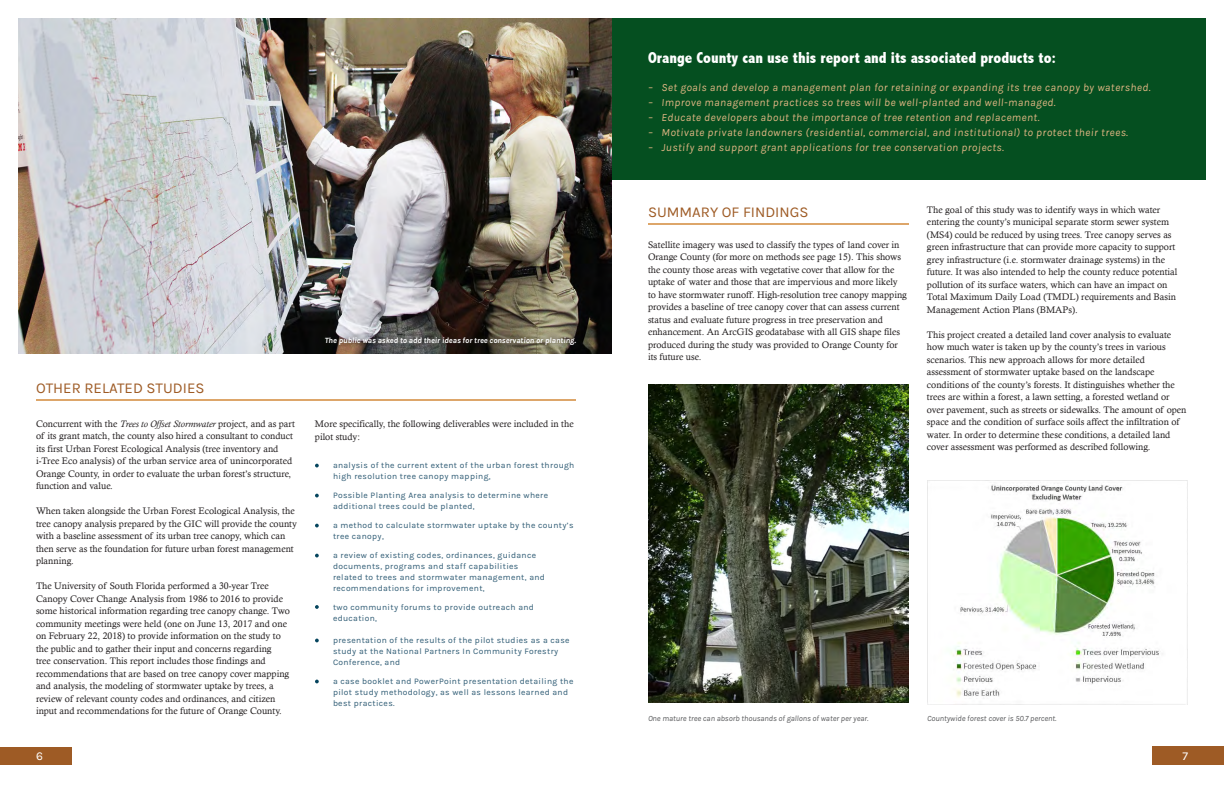
<style>
.page{position:relative;width:1224px;height:792px;background:#fff}
.page>*{position:absolute;margin:0;border:0;box-sizing:border-box;transform-origin:0 0}
.t1{font:800 condensed 16px "Abadi";color:#fff}
.t2{font:15px "Karla";color:#9e5b25}
.t3{font:12px "Karla";color:#fff}
.t4{font:italic 11px "Karla";letter-spacing:.04em;color:#e3b784}
.t5{font:9.5px/12.5px "Calisto";color:#231f20}
.t6{font:8.5px/11px "Karla";letter-spacing:.04em;color:#2e5b74}
.t7{font:italic 8px "Karla";color:#57585a}
.t8{font:italic 700 8px "Karla";color:#fff}
.s1{font-style:italic}
</style>
<div class="page">
<div style="left:0;top:747px;width:72px;height:18px;background:#9e5b25"></div>
<div style="left:1152px;top:746px;width:72px;height:20px;background:#9e5b25"></div>
<div style="left:612px;top:19px;width:594px;height:161px;background:#054f20"></div>
<hr style="left:36px;top:399px;width:540px;height:2px;background:#dda66a">
<img style="left:648px;top:385px;width:261px;height:318px">
<img style="left:927px;top:480px;width:261px;height:224px">
<img style="left:18px;top:19px;width:594px;height:334px">
<hr style="left:648px;top:223px;width:261px;height:1px;background:#dda66a">
<div style="left:320px;top:332px;width:261px;height:19px;background:#231f20;opacity:.65"></div>
<svg style="left:315px;top:464px;width:4px;height:3px"></svg>
<svg style="left:315px;top:494px;width:4px;height:3px"></svg>
<svg style="left:315px;top:524px;width:4px;height:3px"></svg>
<svg style="left:315px;top:554px;width:4px;height:3px"></svg>
<svg style="left:315px;top:605px;width:4px;height:4px"></svg>
<svg style="left:315px;top:639px;width:4px;height:3px"></svg>
<svg style="left:315px;top:680px;width:4px;height:3px"></svg>
<p class="t2" style="left:36px;top:379px;width:170px">OTHER RELATED STUDIES</p>
<p class="t5" style="left:36px;top:417px;width:261px">Concurrent with the <span class="s1">Trees to Offset Stormwater</span> project, and as part of its grant match, the county also hired a consultant to conduct its first Urban Forest Ecological Analysis (tree inventory and i-Tree Eco analysis) of the urban service area of unincorporated Orange County, in order to evaluate the urban forest’s structure, function and value.</p>
<p class="t5" style="left:36px;top:505px;width:262px">When taken alongside the Urban Forest Ecological Analysis, the tree canopy analysis prepared by the GIC will provide the county with a baseline assessment of its urban tree canopy, which can then serve as the foundation for future urban forest management planning.</p>
<p class="t5" style="left:36px;top:580px;width:256px">The University of South Florida performed a 30-year Tree Canopy Cover Change Analysis from 1986 to 2016 to provide some historical information regarding tree canopy change. Two community meetings were held (one on June 13, 2017 and one on February 22, 2018) to provide information on the study to the public and to gather their input and concerns regarding<br>tree conservation. This report includes those findings and recommendations that are based on tree canopy cover mapping and analysis, the modeling of stormwater uptake by trees, a review of relevant county codes and ordinances, and citizen input and recommendations for the future of Orange County.</p>
<p class="t8" style="left:325px;top:336px;width:253px">The public was asked to add their ideas for tree conservation or planting.</p>
<p class="t5" style="left:315px;top:417px;width:260px;line-height:13px">More specifically, the following deliverables were included in the pilot study:</p>
<p class="t6" style="left:333px;top:459px;width:243px">analysis of the current extent of the urban forest through high resolution tree canopy mapping,</p>
<p class="t6" style="left:333px;top:489px;width:217px">Possible Planting Area analysis to determine where additional trees could be planted,</p>
<p class="t6" style="left:333px;top:519px;width:242px">a method to calculate stormwater uptake by the county’s tree canopy,</p>
<p class="t6" style="left:333px;top:549px;width:213px">a review of existing codes, ordinances, guidance documents, programs and staff capabilities related to trees and stormwater management, and recommendations for improvement,</p>
<p class="t6" style="left:333px;top:601px;width:202px">two community forums to provide outreach and education,</p>
<p class="t6" style="left:333px;top:634px;width:238px">presentation of the results of the pilot studies as a case study at the National Partners In Community Forestry<br>Conference, and</p>
<p class="t6" style="left:333px;top:675px;width:242px">a case booklet and PowerPoint presentation detailing the pilot study methodology, as well as lessons learned and best practices.</p>
<p class="t1" style="left:648px;top:49px;width:410px">Orange County can use this report and its associated products to:</p>
<p class="t4" style="left:648px;top:82px;width:504px">– Set goals and develop a management plan for retaining or expanding its tree canopy by watershed.</p>
<p class="t4" style="left:648px;top:97px;width:409px">– Improve management practices so trees will be well-planted and well-managed.</p>
<p class="t4" style="left:648px;top:112px;width:393px">– Educate developers about the importance of tree retention and replacement.</p>
<p class="t4" style="left:648px;top:127px;width:482px">– Motivate private landowners (residential, commercial, and institutional) to protect their trees.</p>
<p class="t4" style="left:648px;top:142px;width:357px">– Justify and support grant applications for tree conservation projects.</p>
<p class="t2" style="left:648px;top:204px;width:162px">SUMMARY OF FINDINGS</p>
<p class="t5" style="left:648px;top:238px;width:260px">Satellite imagery was used to classify the types of land cover in Orange County (for more on methods see page 15). This shows the county those areas with vegetative cover that allow for the uptake of water and those that are impervious and more likely to have stormwater runoff. High-resolution tree canopy mapping provides a baseline of tree canopy cover that can assess current status and evaluate future progress in tree preservation and enhancement. An ArcGIS geodatabase with all GIS shape files produced during the study was provided to Orange County for its future use.</p>
<p class="t5" style="left:927px;top:203px;width:252px">The goal of this study was to identify ways in which water entering the county’s municipal separate storm sewer system (MS4) could be reduced by using trees. Tree canopy serves as green infrastructure that can provide more capacity to support grey infrastructure (i.e. stormwater drainage systems) in the future. It was also intended to help the county reduce potential pollution of its surface waters, which can have an impact on Total Maximum Daily Load (TMDL) requirements and Basin Management Action Plans (BMAPs).</p>
<p class="t5" style="left:927px;top:328px;width:261px">This project created a detailed land cover analysis to evaluate how much water is taken up by the county’s trees in various scenarios. This new approach allows for more detailed assessment of stormwater uptake based on the landscape conditions of the county’s forests. It distinguishes whether the trees are within a forest, a lawn setting, a forested wetland or over pavement, such as streets or sidewalks. The amount of open space and the condition of surface soils affect the infiltration of water. In order to determine these conditions, a detailed land cover assessment was performed as described following.</p>
<p class="t7" style="left:648px;top:714px;width:222px">One mature tree can absorb thousands of gallons of water per year.</p>
<p class="t7" style="left:927px;top:714px;width:131px">Countywide forest cover is 50.7 percent.</p>
<p class="t3" style="left:36px;top:749px;width:8px">6</p>
<p class="t3" style="left:1182px;top:749px;width:7px">7</p>
</div>
